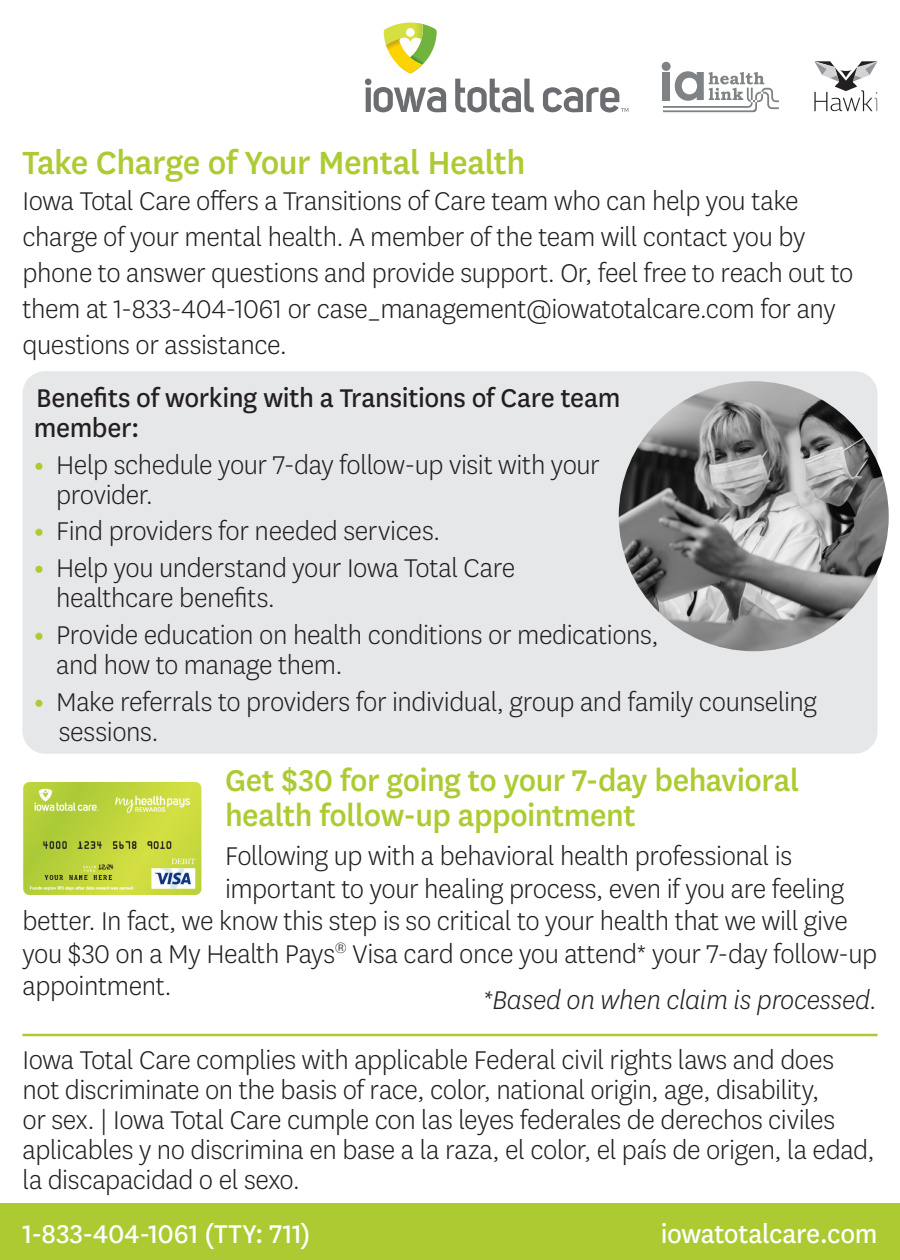
<style>
.page{position:relative;width:900px;height:1260px;background:#fff}
.page>*{position:absolute;margin:0;border:0;box-sizing:border-box;transform-origin:0 0}
.t1{font:500 37.5px "Centene Sans";letter-spacing:-.015em;color:#accb33}
.t2{font:500 35px/35px "Centene Sans";letter-spacing:-.015em;color:#accb33}
.t3{font:300 30px/30px "Centene Sans";letter-spacing:-.015em;color:#231f20}
.t4{font:30px/30px "Centene Sans";letter-spacing:-.01em;color:#231f20}
.t5{font:30px "Centene Sans";letter-spacing:-.01em;color:#fff}
.t6{font:italic 300 30px "Centene Sans";letter-spacing:-.01em;color:#231f20}
.s1{font-weight:700;color:#accb33}
</style>
<div class="page">
<div style="left:0;top:1204px;width:900px;height:56px;background:#accb33"></div>
<svg style="left:455px;top:79px;width:79px;height:33px"></svg>
<svg style="left:365px;top:22px;width:81px;height:90px"></svg>
<div style="left:406px;top:28px;width:9px;height:9px;background:#fff;border-radius:50%"></div>
<svg style="left:543px;top:87px;width:85px;height:25px"></svg>
<svg style="left:662px;top:62px;width:117px;height:50px"></svg>
<svg style="left:814px;top:61px;width:64px;height:50px"></svg>
<div style="left:22px;top:371px;width:856px;height:383px;background:#e6e7e9;border-radius:22px"></div>
<img style="left:619px;top:381px;width:270px;height:270px;border-radius:135px">
<img style="left:22px;top:782px;width:180px;height:112px">
<hr style="left:22px;top:1034px;width:856px;height:2px;background:#accb33">
<h1 class="t1" style="left:22px;top:137px;width:504px">Take Charge of Your Mental Health</h1>
<p class="t3" style="left:22px;top:182px;width:833px;line-height:36px">Iowa Total Care offers a Transitions of Care team who can help you take charge of your mental health. A member of the team will contact you by phone to answer questions and provide support. Or, feel free to reach out to them at 1-833-404-1061 or case_management@iowatotalcare.com for any questions or assistance.</p>
<p class="t4" style="left:34px;top:381px;width:588px">Benefits of working with a Transitions of Care team member:</p>
<p class="t3" style="left:56px;top:449px;width:545px;text-indent:-22px"><span class="s1">•</span> Help schedule your 7-day follow-up visit with your provider.</p>
<p class="t3" style="left:34px;top:515px;width:408px"><span class="s1">•</span> Find providers for needed services.</p>
<p class="t3" style="left:56px;top:552px;width:461px;text-indent:-22px"><span class="s1">•</span> Help you understand your Iowa Total Care healthcare benefits.</p>
<p class="t3" style="left:56px;top:619px;width:604px;text-indent:-22px"><span class="s1">•</span> Provide education on health conditions or medications, and how to manage them.</p>
<p class="t3" style="left:59px;top:686px;width:760px;text-indent:-25px"><span class="s1">•</span> Make referrals to providers for individual, group and family counseling sessions.</p>
<h2 class="t2" style="left:225px;top:761px;width:576px">Get $30 for going to your 7-day behavioral health follow-up appointment</h2>
<p class="t3" style="left:225px;top:840px;width:569px">Following up with a behavioral health professional is</p>
<p class="t3" style="left:225px;top:873px;width:621px">important to your healing process, even if you are feeling</p>
<p class="t3" style="left:22px;top:905px;width:827px">better. In fact, we know this step is so critical to your health that we will give</p>
<p class="t3" style="left:22px;top:938px;width:856px">you $30 on a My Health Pays<sup>®</sup> Visa card once you attend* your 7-day follow-up</p>
<p class="t3" style="left:23px;top:970px;width:151px">appointment.</p>
<p class="t6" style="left:483px;top:981px;width:396px">*Based on when claim is processed.</p>
<p class="t3" style="left:22px;top:1044px;width:854px">Iowa Total Care complies with applicable Federal civil rights laws and does not discriminate on the basis of race, color, national origin, age, disability,<br>or sex. | Iowa Total Care cumple con las leyes federales de derechos civiles aplicables y no discrimina en base a la raza, el color, el país de origen, la edad, la discapacidad o el sexo.</p>
<p class="t5" style="left:22px;top:1214px;width:289px">1-833-404-1061 (TTY: 711)</p>
<p class="t5" style="left:661px;top:1214px;width:218px">iowatotalcare.com</p>
</div>
